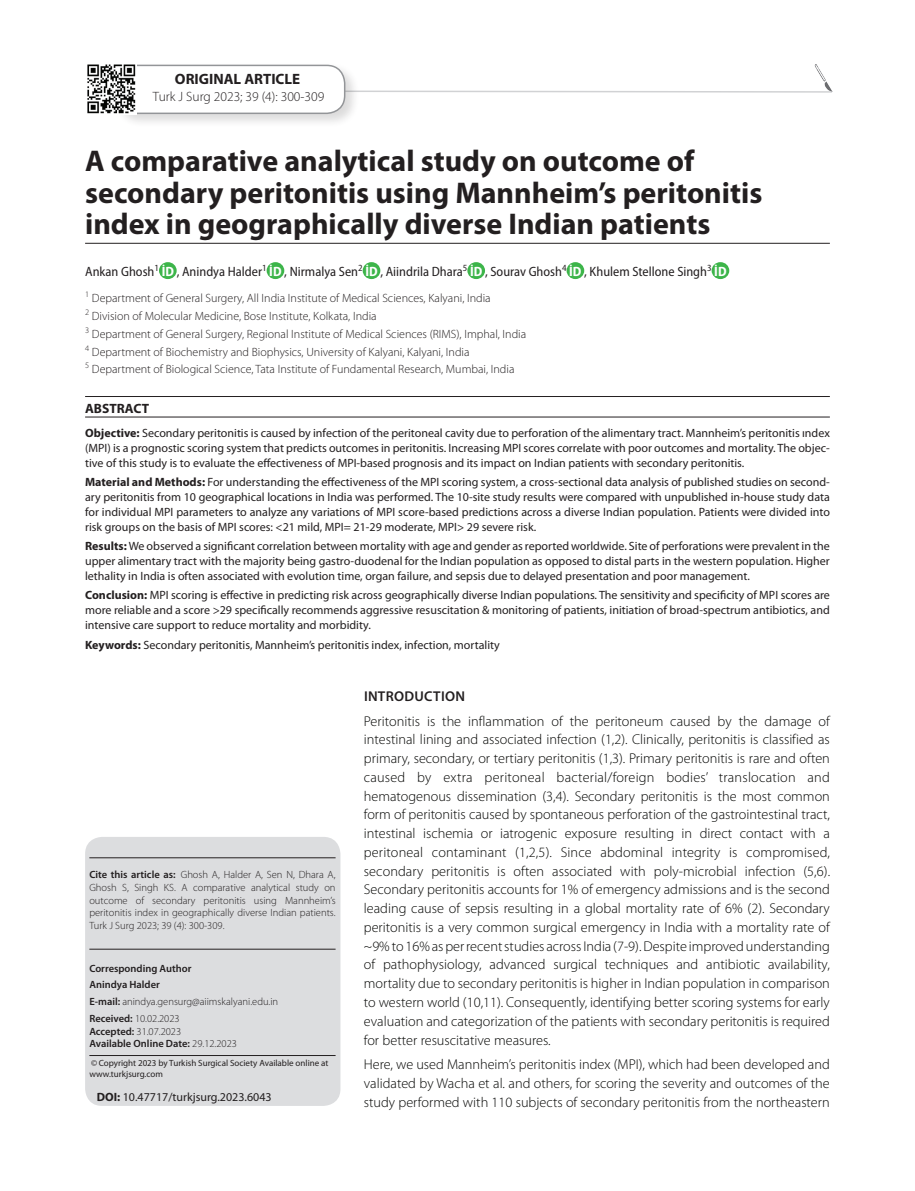
<style>
.page{position:relative;width:915px;height:1191px;background:#fff}
.page>*{position:absolute;margin:0;border:0;box-sizing:border-box;transform-origin:0 0}
.t1{font:700 30px/31.5px "Myriad Pro";color:#231f20}
.t2{font:700 15px "Myriad Pro";color:#231f20}
.t3{font:300 14.25px/18.8px "Myriad Pro";color:#040503;text-align:justify}
.t4{font:600 14.25px "Myriad Pro";letter-spacing:.02em;color:#231f20}
.t5{font:semi-condensed 13.5px "Myriad Pro";color:#231f20}
.t6{font:300 13.5px "Myriad Pro";color:#231f20}
.t7{font:700 13.5px "Myriad Pro";color:#231f20}
.t8{font:12px/15px "Myriad Pro";color:#231f20;text-align:justify}
.t9{font:300 12px/17.7px "Myriad Pro";color:#231f20}
.t10{font:300 10.5px/12.8px "Myriad Pro";color:#231f20;text-align:justify}
.t11{font:600 10.5px/15.6px "Myriad Pro";color:#231f20}
.t12{font:9px/10.5px "Myriad Pro";color:#231f20}
.s1{font-weight:700;color:#fff}
.s2{font-weight:700}
.s3{font-weight:600}
.s4{font-weight:300}
</style>
<div class="page">
<svg style="left:359px;top:90px;width:474px;height:3px"></svg>
<div style="left:113px;top:62px;width:246px;height:66px;background:#231f20;opacity:.16"></div>
<div style="left:116px;top:65px;width:228px;height:48px;background:#fff;border-radius:18px"></div>
<div style="left:115px;top:65px;width:230px;height:49px;border:2px solid #939598;border-radius:18px"></div>
<div style="left:159px;top:262px;width:18px;height:17px;background:#3db54a;border-radius:50%"></div>
<div style="left:266px;top:262px;width:18px;height:17px;background:#3db54a;border-radius:50%"></div>
<div style="left:362px;top:262px;width:18px;height:17px;background:#3db54a;border-radius:50%"></div>
<div style="left:467px;top:262px;width:18px;height:17px;background:#3db54a;border-radius:50%"></div>
<div style="left:566px;top:262px;width:18px;height:17px;background:#3db54a;border-radius:50%"></div>
<div style="left:711px;top:262px;width:18px;height:17px;background:#3db54a;border-radius:50%"></div>
<hr style="left:85px;top:243px;width:744px;height:1px;background:#231f20">
<img style="left:87px;top:63px;width:49px;height:51px">
<div style="left:85px;top:837px;width:255px;height:269px;background:#dcdddf;border-radius:17px"></div>
<hr style="left:89px;top:857px;width:246px;height:1px;background:#231f20">
<hr style="left:89px;top:948px;width:246px;height:1px;background:#231f20">
<hr style="left:89px;top:1055px;width:246px;height:1px;background:#231f20">
<hr style="left:85px;top:417px;width:744px;height:1px;background:#231f20">
<hr style="left:85px;top:396px;width:744px;height:1px;background:#231f20">
<img style="left:814px;top:64px;width:17px;height:27px">
<p class="t2" style="left:175px;top:71px;width:127px">ORIGINAL ARTICLE</p>
<p class="t6" style="left:153px;top:89px;width:173px">Turk J Surg 2023; 39 (4): 300-309</p>
<h1 class="t1" style="left:85px;top:146px;width:678px">A comparative analytical study on outcome of secondary peritonitis using Mannheim’s peritonitis index in geographically diverse Indian patients</h1>
<p class="t5" style="left:85px;top:264px;width:642px">Ankan Ghosh<sup>1</sup> <span class="s1">İD</span> , Anindya Halder<sup>1</sup> <span class="s1">İD</span> , Nirmalya Sen<sup>2</sup> <span class="s1">İD</span> , Aiindrila Dhara<sup>5</sup> <span class="s1">İD</span> , Sourav Ghosh<sup>4</sup> <span class="s1">İD</span> , Khulem Stellone Singh<sup>3</sup> <span class="s1">İD</span></p>
<p class="t9" style="left:85px;top:289px;width:442px"><sup>1</sup> Department of General Surgery, All India Institute of Medical Sciences, Kalyani, India<br><sup>2</sup> Division of Molecular Medicine, Bose Institute, Kolkata, India<br><sup>3</sup> Department of General Surgery, Regional Institute of Medical Sciences (RIMS), Imphal, India <sup>4</sup> Department of Biochemistry and Biophysics, University of Kalyani, Kalyani, India<br><sup>5</sup> Department of Biological Science, Tata Institute of Fundamental Research, Mumbai, India</p>
<p class="t7" style="left:85px;top:401px;width:65px">ABSTRACT</p>
<p class="t8" style="left:85px;top:425px;width:746px"><span class="s2">Objective:</span> Secondary peritonitis is caused by infection of the peritoneal cavity due to perforation of the alimentary tract. Mannheim’s peritonitis ındex (MPI) is a prognostic scoring system that predicts outcomes in peritonitis. Increasing MPI scores correlate with poor outcomes and mortality. The objec&shy;tive of this study is to evaluate the effectiveness of MPI-based prognosis and its impact on Indian patients with secondary peritonitis.</p>
<p class="t8" style="left:85px;top:474px;width:746px"><span class="s2">Material and Methods:</span> For understanding the effectiveness of the MPI scoring system, a cross-sectional data analysis of published studies on second&shy;ary peritonitis from 10 geographical locations in India was performed. The 10-site study results were compared with unpublished in-house study data for individual MPI parameters to analyze any variations of MPI score-based predictions across a diverse Indian population. Patients were divided into risk groups on the basis of MPI scores: &lt;21 mild, MPI= 21-29 moderate, MPI&gt; 29 severe risk.</p>
<p class="t8" style="left:85px;top:539px;width:746px"><span class="s2">Results:</span> We observed a significant correlation between mortality with age and gender as reported worldwide. Site of perforations were prevalent in the upper alimentary tract with the majority being gastro-duodenal for the Indian population as opposed to distal parts in the western population. Higher lethality in India is often associated with evolution time, organ failure, and sepsis due to delayed presentation and poor management.</p>
<p class="t8" style="left:85px;top:588px;width:746px"><span class="s2">Conclusion:</span> MPI scoring is effective in predicting risk across geographically diverse Indian populations. The sensitivity and specificity of MPI scores are more reliable and a score &gt;29 specifically recommends aggressive resuscitation &amp; monitoring of patients, initiation of broad-spectrum antibiotics, and intensive care support to reduce mortality and morbidity.</p>
<p class="t8" style="left:85px;top:637px;width:416px"><span class="s2">Keywords:</span> Secondary peritonitis, Mannheim’s peritonitis index, infection, mortality</p>
<p class="t4" style="left:364px;top:688px;width:32px">Introd</p>
<p class="t4" style="left:414px;top:688px;width:52px">uctIon</p>
<p class="t3" style="left:364px;top:711px;width:467px">Peritonitis is the inflammation of the peritoneum caused by the damage of intestinal lining and associated infection (1,2). Clinically, peritonitis is classified as primary, secondary, or tertiary peritonitis (1,3). Primary peritonitis is rare and often caused by extra peritoneal bacterial/foreign bodies’ translocation and hematogenous dissemination (3,4). Secondary peritonitis is the most common form of peritonitis caused by spontaneous perforation of the gastrointestinal tract, intestinal ischemia or iatrogenic exposure resulting in direct contact with a peritoneal contaminant (1,2,5). Since abdominal integrity is compromised, secondary peritonitis is often associated with poly-microbial infection (5,6).<br>Secondary peritonitis accounts for 1% of emergency admissions and is the second leading cause of sepsis resulting in a global mortality rate of 6% (2). Secondary peritonitis is a very common surgical emergency in India with a mortality rate of ~9% to 16% as per recent studies across India (7-9). Despite improved understanding of pathophysiology, advanced surgical techniques and antibiotic availability, mortality due to secondary peritonitis is higher in Indian population in comparison to western world (10,11). Consequently, identifying better scoring systems for early evaluation and categorization of the patients with secondary peritonitis is required for better resuscitative measures.</p>
<p class="t3" style="left:364px;top:1055px;width:467px">Here, we used Mannheim’s peritonitis index (MPI), which had been developed and validated by Wacha et al. and others, for scoring the severity and outcomes of the study performed with 110 subjects of secondary peritonitis from the northeastern</p>
<p class="t10" style="left:89px;top:868px;width:248px"><span class="s3">Cite this article as:</span> Ghosh A, Halder A, Sen N, Dhara A, Ghosh S, Singh KS. A comparative analytical study on outcome of secondary peritonitis using Mannheim’s peritonitis index in geographically diverse Indian patients.<br>Turk J Surg 2023; 39 (4): 300-309.</p>
<p class="t11" style="left:89px;top:961px;width:104px">Corresponding Author<br>Anindya Halder</p>
<p class="t10" style="left:89px;top:993px;width:190px;line-height:17px"><span class="s3">E-mail:</span> anindya.gensurg@aiimskalyani.edu.in<br><span class="s3">Received:</span> 10.02.2023</p>
<p class="t11" style="left:89px;top:1025px;width:149px;line-height:12.8px">Accepted: <span class="s4">31.07.2023<br></span>Available Online Date: <span class="s4">29.12.2023</span></p>
<p class="t12" style="left:89px;top:1058px;width:240px">©Copyright 2023 by Turkish Surgical Society Available online at www.turkjsurg.com</p>
<p class="t8" style="left:97px;top:1089px;width:176px"><span class="s2">DOI:</span> 10.47717/turkjsurg.2023.6043</p>
</div>
